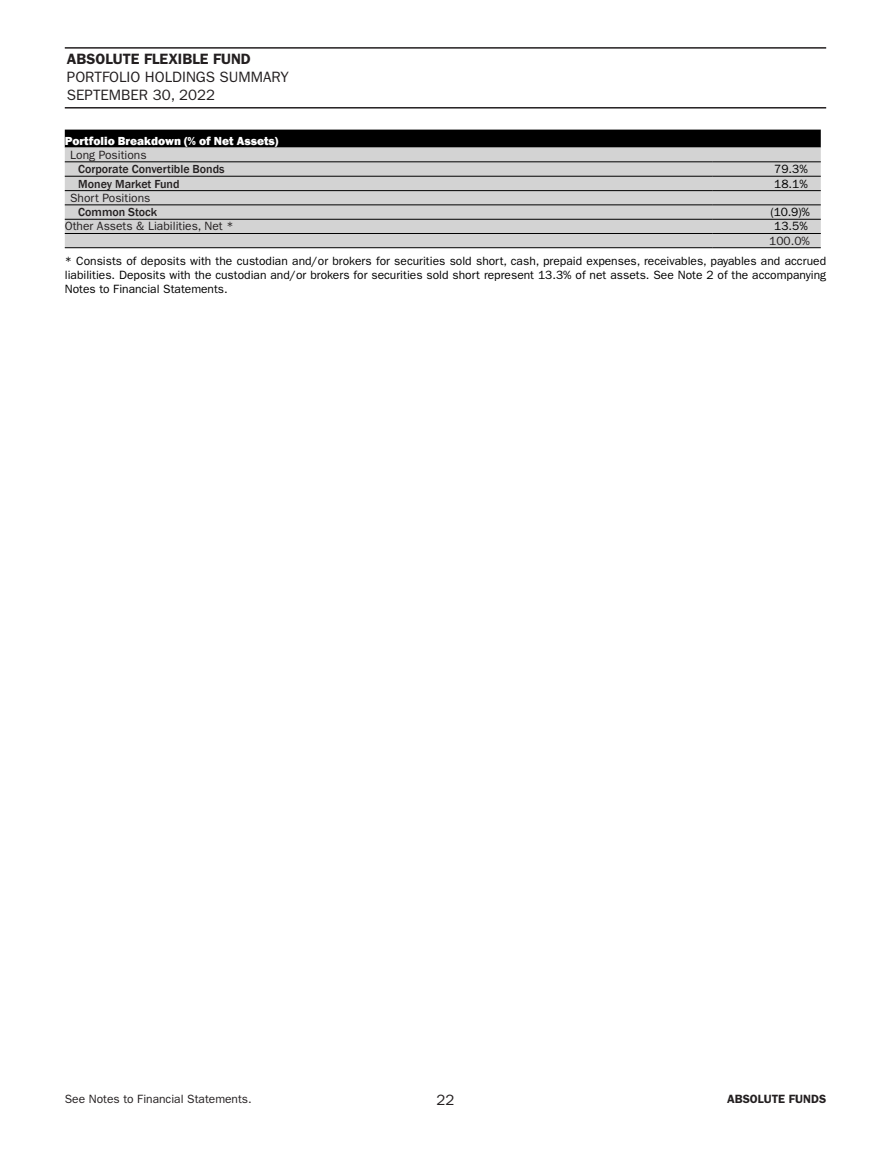
<style>
.page{position:relative;width:891px;height:1161px;background:#fff}
.page>*{position:absolute;margin:0;border:0;box-sizing:border-box;transform-origin:0 0}
.t1{font:15px/18px "ITC Franklin Gothic Std";color:#231f20}
.t2{font:600 15px "ITC Franklin Gothic Std";color:#231f20}
.ID0E6CAE{font:12px/14.4px "ITC Franklin Gothic Std";color:#000;text-align:justify}
.Value{font:12px "ITC Franklin Gothic Std";color:#231f20}
.ValueIndent{font:500 12px "Franklin Gothic";color:#231f20}
.ID0ETC{font:800 12px "Franklin Gothic";color:#fff}
.ID0EVAAC_NumberGroup{font:12px "ITC Franklin Gothic Std";color:#000}
.t3{font:600 12px "ITC Franklin Gothic Std";color:#231f20}
.ValueRight{font:12px "ITC Franklin Gothic Std";color:#231f20}
</style>
<div class="page">
<hr style="left:65px;top:47px;width:761px;height:2px;background:#231f20">
<hr style="left:65px;top:107px;width:761px;height:2px;background:#231f20">
<div style="left:65px;top:130px;width:756px;height:18px;background:#000"></div>
<div style="left:65px;top:148px;width:756px;height:99px;background:#d3d3d3"></div>
<hr style="left:65px;top:161px;width:648px;height:1px;background:#000">
<hr style="left:713px;top:161px;width:108px;height:1px;background:#000">
<hr style="left:65px;top:176px;width:648px;height:1px;background:#000">
<hr style="left:65px;top:190px;width:648px;height:1px;background:#000">
<hr style="left:713px;top:176px;width:108px;height:1px;background:#000">
<hr style="left:713px;top:190px;width:108px;height:1px;background:#000">
<hr style="left:65px;top:204px;width:648px;height:1px;background:#000">
<hr style="left:713px;top:204px;width:108px;height:1px;background:#000">
<hr style="left:65px;top:219px;width:648px;height:1px;background:#000">
<hr style="left:713px;top:219px;width:108px;height:1px;background:#000">
<hr style="left:65px;top:233px;width:648px;height:1px;background:#000">
<hr style="left:65px;top:247px;width:648px;height:1px;background:#000">
<hr style="left:713px;top:233px;width:108px;height:1px;background:#000">
<hr style="left:713px;top:247px;width:108px;height:1px;background:#000">
<p class="t2" style="left:67px;top:50px;width:185px">ABSOLUTE FLEXIBLE FUND</p>
<p class="t1" style="left:67px;top:68px;width:223px">PORTFOLIO HOLDINGS SUMMARY<br>SEPTEMBER 30, 2022</p>
<p class="ID0ETC" style="left:65px;top:133px;width:215px">Portfolio Breakdown (% of Net Assets)</p>
<p class="Value" style="left:70px;top:148px;width:78px">Long Positions</p>
<p class="ValueIndent" style="left:78px;top:162px;width:148px">Corporate Convertible Bonds</p>
<p class="ID0EVAAC_NumberGroup" style="left:774px;top:162px;width:35px">79.3%</p>
<p class="ValueIndent" style="left:78px;top:176px;width:103px">Money Market Fund</p>
<p class="ID0EVAAC_NumberGroup" style="left:774px;top:177px;width:35px">18.1%</p>
<p class="Value" style="left:70px;top:191px;width:82px">Short Positions</p>
<p class="ValueIndent" style="left:78px;top:205px;width:80px">Common Stock</p>
<p class="ID0EVAAC_NumberGroup" style="left:771px;top:205px;width:41px">(10.9)%</p>
<p class="Value" style="left:65px;top:220px;width:170px">Other Assets &amp; Liabilities, Net *</p>
<p class="ID0EVAAC_NumberGroup" style="left:774px;top:220px;width:35px">13.5%</p>
<p class="ValueRight" style="left:769px;top:234px;width:42px">100.0%</p>
<p class="ID0E6CAE" style="left:65px;top:253px;width:763px">* Consists of deposits with the custodian and/or brokers for securities sold short, cash, prepaid expenses, receivables, payables and accrued liabilities. Deposits with the custodian and/or brokers for securities sold short represent 13.3% of net assets. See Note 2 of the accompanying Notes to Financial Statements.</p>
<p class="Value" style="left:65px;top:1092px;width:189px">See Notes to Financial Statements.</p>
<p class="t1" style="left:437px;top:1091px;width:19px">22</p>
<p class="t3" style="left:727px;top:1092px;width:101px">ABSOLUTE FUNDS</p>
</div>
